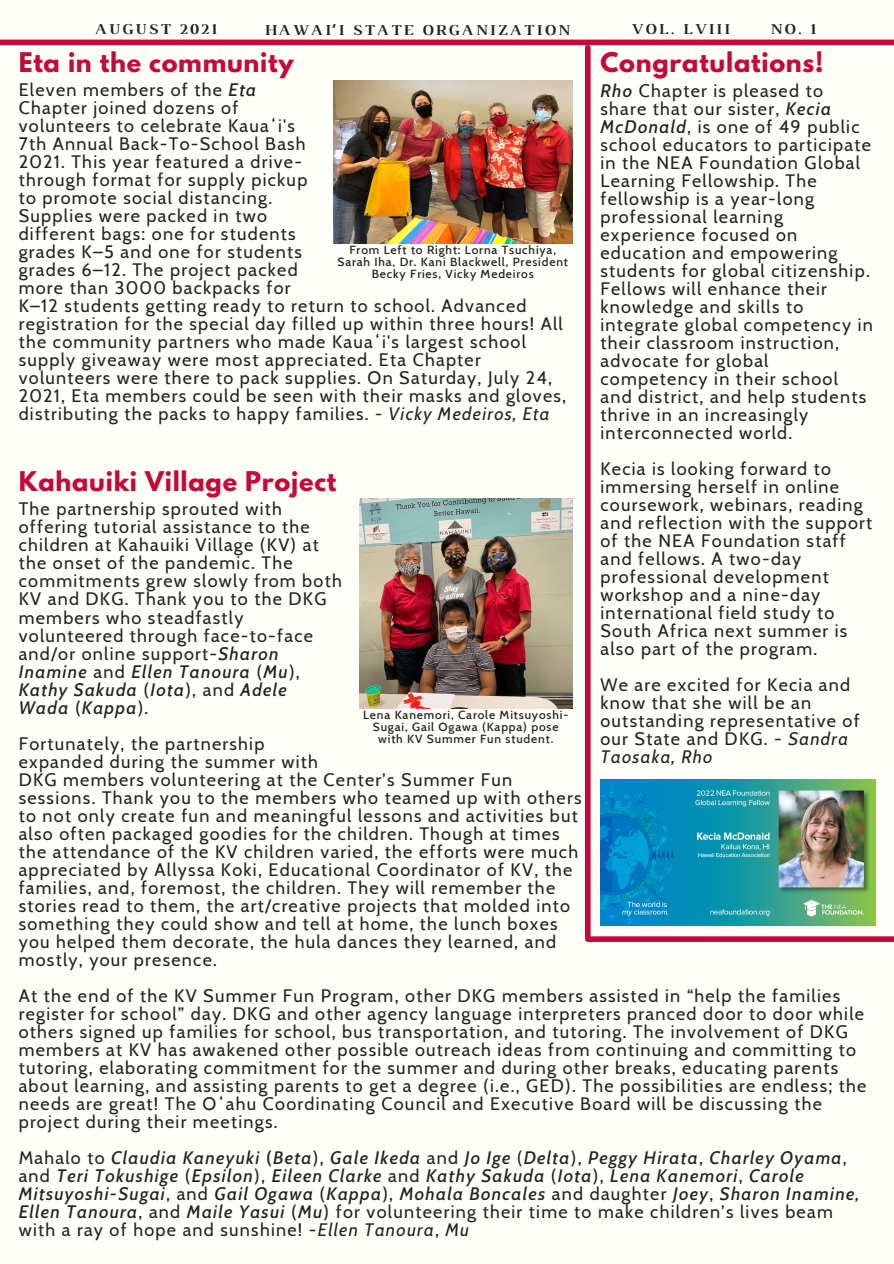
<style>
.page{position:relative;width:894px;height:1264px;background:#fff}
.page>*{position:absolute;margin:0;border:0;box-sizing:border-box;transform-origin:0 0}
.t1{font:700 24px "League Spartan";letter-spacing:.03em;color:#c5093b}
.t2{font:18px/18px "Cabin";letter-spacing:.07em;color:#222}
.t3{font:italic 500 18px/18px "Cabin";letter-spacing:.07em;color:#222}
.t4{font:700 15.45px "Luthier";letter-spacing:.14em;color:#222}
.t5{font:500 12px/12px "Cabin";letter-spacing:.07em;color:#222;text-align:center}
.s1{font-family:"Noto Sans"}
.s2{font-weight:500;font-style:italic}
.s3{font-style:italic}
.s4{font-weight:400;font-style:normal}
.s5{font-style:normal}
.s6{font-weight:400}
</style>
<div class="page">
<div style="left:0;top:0;width:893px;height:1263px;background:#fffff9"></div>
<img style="left:333px;top:80px;width:239px;height:163px">
<div style="left:0;top:40px;width:893px;height:5px;background:#c5093b"></div>
<div style="left:585px;top:47px;width:5px;height:889px;background:#c5093b"></div>
<img style="left:600px;top:780px;width:275px;height:145px">
<div style="left:587px;top:936px;width:306px;height:5px;background:#c5093b"></div>
<img style="left:359px;top:499px;width:213px;height:209px">
<p class="t4" style="left:95px;top:23px;width:123px">AUGUST 2021</p>
<p class="t4" style="left:264px;top:24px;width:306px">HAWAI<span class="s1">ʻ</span>I STATE ORGANIZATION</p>
<p class="t4" style="left:631px;top:23px;width:99px">VOL. LVIII</p>
<p class="t4" style="left:769px;top:23px;width:47px">NO. 1</p>
<p class="t1" style="left:19px;top:51px;width:276px">Eta in the community</p>
<p class="t2" style="left:19px;top:80px;width:239px">Eleven members of the <span class="s2">Eta</span></p>
<p class="t2" style="left:19px;top:98px;width:221px">Chapter joined dozens of</p>
<p class="t2" style="left:19px;top:116px;width:278px">volunteers to celebrate Kauaʻi's</p>
<p class="t2" style="left:19px;top:134px;width:288px">7th Annual Back-To-School Bash</p>
<p class="t2" style="left:19px;top:152px;width:285px">2021. This year featured a drive-</p>
<p class="t2" style="left:19px;top:170px;width:290px">through format for supply pickup</p>
<p class="t2" style="left:19px;top:188px;width:255px">to promote social distancing.</p>
<p class="t2" style="left:19px;top:206px;width:250px">Supplies were packed in two</p>
<p class="t2" style="left:19px;top:224px;width:278px">different bags: one for students</p>
<p class="t2" style="left:19px;top:242px;width:285px">grades K–5 and one for students</p>
<p class="t2" style="left:19px;top:260px;width:280px">grades 6–12. The project packed</p>
<p class="t2" style="left:19px;top:278px;width:273px">more than 3000 backpacks for</p>
<p class="t2" style="left:19px;top:296px;width:549px">K–12 students getting ready to return to school. Advanced registration for the special day filled up within three hours! All the community partners who made Kauaʻi's largest school supply giveaway were most appreciated. Eta Chapter volunteers were there to pack supplies. On Saturday, July 24, 2021, Eta members could be seen with their masks and gloves, distributing the packs to happy families. <span class="s3">- Vicky Medeiros, Eta</span></p>
<p class="t1" style="left:600px;top:51px;width:224px">Congratulations!</p>
<p class="t2" style="left:600px;top:81px;width:274px"><span class="s2">Rho</span> Chapter is pleased to share that our sister, <span class="s2">Kecia<br>McDonald</span>, is one of 49 public school educators to participate in the NEA Foundation Global<br>Learning Fellowship. The fellowship is a year-long professional learning experience focused on education and empowering students for global citizenship.<br>Fellows will enhance their knowledge and skills to integrate global competency in their classroom instruction, advocate for global competency in their school and district, and help students thrive in an increasingly interconnected world.</p>
<p class="t2" style="left:600px;top:459px;width:273px">Kecia is looking forward to immersing herself in online coursework, webinars, reading and reflection with the support of the NEA Foundation staff and fellows. A two-day professional development workshop and a nine-day international field study to<br>South Africa next summer is also part of the program.</p>
<p class="t2" style="left:600px;top:676px;width:261px">We are excited for Kecia and know that she will be an outstanding representative of our State and DKG. - <span class="s3">Sandra<br>Taosaka, Rho</span></p>
<p class="t5" style="left:337px;top:244px;width:232px">From Left to Right: Lorna Tsuchiya,<br>Sarah Iha, Dr. Kani Blackwell, President<br>Becky Fries, Vicky Medeiros</p>
<p class="t1" style="left:19px;top:469px;width:319px">Kahauiki Village Project</p>
<p class="t2" style="left:19px;top:500px;width:265px">The partnership sprouted with</p>
<p class="t2" style="left:19px;top:518px;width:292px">offering tutorial assistance to the</p>
<p class="t2" style="left:19px;top:536px;width:301px">children at Kahauiki Village (KV) at</p>
<p class="t2" style="left:19px;top:554px;width:275px">the onset of the pandemic. The</p>
<p class="t2" style="left:19px;top:572px;width:324px">commitments grew slowly from both</p>
<p class="t2" style="left:19px;top:590px;width:309px">KV and DKG. Thank you to the DKG</p>
<p class="t2" style="left:19px;top:608px;width:226px">members who steadfastly</p>
<p class="t2" style="left:19px;top:626px;width:296px">volunteered through face-to-face</p>
<p class="t2" style="left:19px;top:644px;width:261px">and/or online support-<span class="s2">Sharon</span></p>
<p class="t3" style="left:19px;top:662px;width:282px">Inamine <span class="s4">and</span> Ellen Tanoura <span class="s4">(</span>Mu<span class="s4">),</span></p>
<p class="t3" style="left:19px;top:680px;width:270px">Kathy Sakuda <span class="s4">(</span>Iota<span class="s4">), and</span> Adele</p>
<p class="t3" style="left:19px;top:698px;width:131px">Wada <span class="s4">(</span>Kappa<span class="s4">).</span></p>
<p class="t2" style="left:19px;top:734px;width:247px">Fortunately, the partnership</p>
<p class="t2" style="left:19px;top:752px;width:300px">expanded during the summer with</p>
<p class="t2" style="left:19px;top:770px;width:495px">DKG members volunteering at the Center’s Summer Fun</p>
<p class="t2" style="left:19px;top:788px;width:564px">sessions. Thank you to the members who teamed up with others</p>
<p class="t2" style="left:19px;top:806px;width:560px">to not only create fun and meaningful lessons and activities but</p>
<p class="t2" style="left:19px;top:824px;width:542px">also often packaged goodies for the children. Though at times</p>
<p class="t2" style="left:19px;top:842px;width:560px">the attendance of the KV children varied, the efforts were much</p>
<p class="t2" style="left:19px;top:860px;width:555px">appreciated by Allyssa Koki, Educational Coordinator of KV, the</p>
<p class="t2" style="left:19px;top:878px;width:538px">families, and, foremost, the children. They will remember the</p>
<p class="t2" style="left:19px;top:896px;width:552px">stories read to them, the art/creative projects that molded into</p>
<p class="t2" style="left:19px;top:914px;width:540px">something they could show and tell at home, the lunch boxes</p>
<p class="t2" style="left:19px;top:932px;width:538px">you helped them decorate, the hula dances they learned, and</p>
<p class="t2" style="left:19px;top:950px;width:200px">mostly, your presence.</p>
<p class="t2" style="left:19px;top:986px;width:849px">At the end of the KV Summer Fun Program, other DKG members assisted in “help the families register for school” day. DKG and other agency language interpreters pranced door to door while others signed up families for school, bus transportation, and tutoring. The involvement of DKG members at KV has awakened other possible outreach ideas from continuing and committing to tutoring, elaborating commitment for the summer and during other breaks, educating parents about learning, and assisting parents to get a degree (i.e., GED). The possibilities are endless; the needs are great! The Oʻahu Coordinating Council and Executive Board will be discussing the project during their meetings.</p>
<p class="t3" style="left:19px;top:1148px;width:841px"><span class="s4">Mahalo to</span> Claudia Kaneyuki <span class="s5">(</span>Beta<span class="s4">),</span> Gale Ikeda <span class="s4">and</span> Jo Ige <span class="s4">(</span>Delta<span class="s4">),</span> Peggy Hirata<span class="s4">,</span> Charley Oyama<span class="s4">, and</span> Teri Tokushige <span class="s4">(</span>Epsilon<span class="s4">),</span> Eileen Clarke <span class="s4">and</span> Kathy Sakuda <span class="s4">(</span>Iota<span class="s4">),</span> Lena Kanemori<span class="s4">,</span> Carole Mitsuyoshi-Sugai<span class="s4">, and</span> Gail Ogawa <span class="s4">(</span>Kappa<span class="s4">),</span> Mohala Boncales <span class="s4">and daughter</span> Joey<span class="s4">,</span> Sharon Inamine, Ellen Tanoura<span class="s4">, and</span> Maile Yasui <span class="s4">(</span>Mu<span class="s4">) for volunteering their time to make children’s lives beam with a ray of hope and sunshine! -</span><span class="s6">Ellen Tanoura</span><span class="s4">,</span> <span class="s6">Mu</span></p>
<p class="t5" style="left:363px;top:709px;width:207px">Lena Kanemori, Carole Mitsuyoshi-<br>Sugai, Gail Ogawa (Kappa) pose with KV Summer Fun student.</p>
</div>
